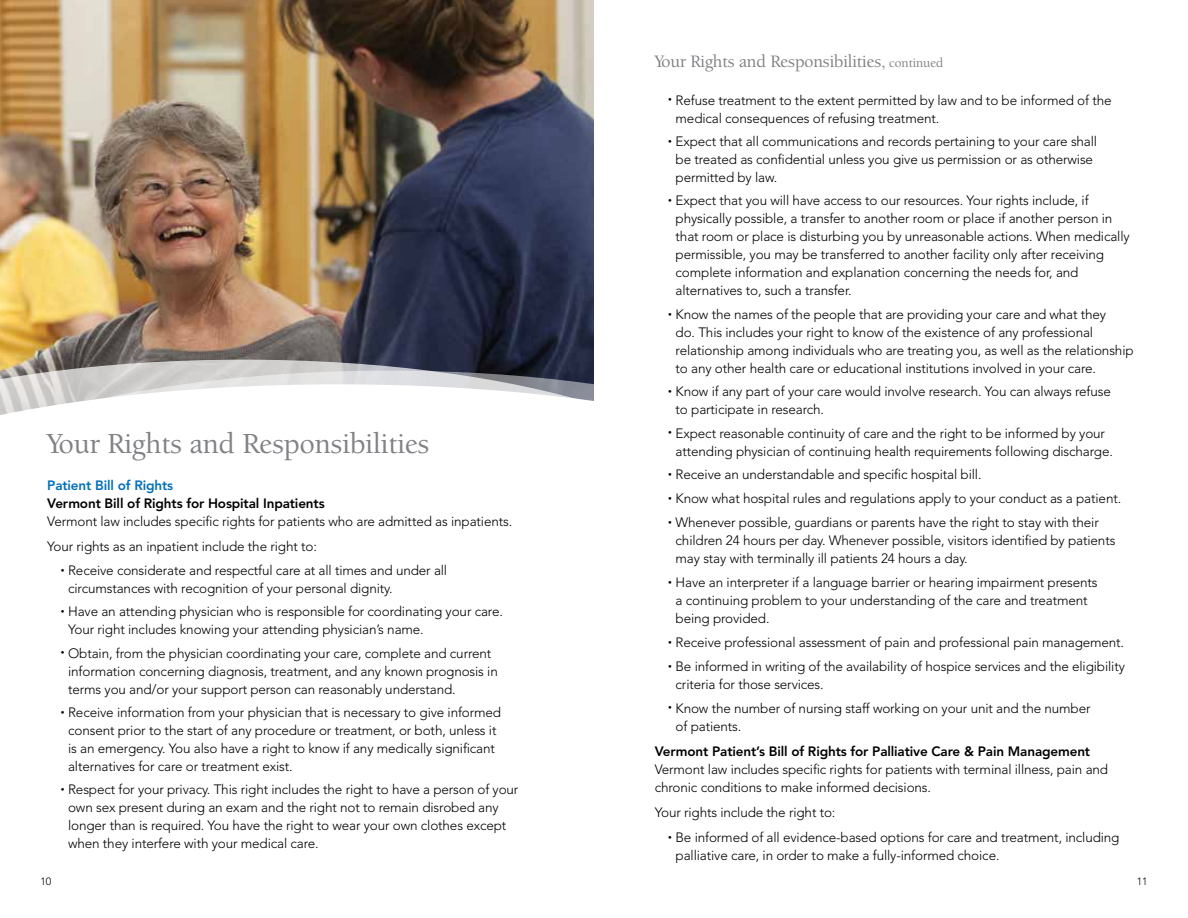
<style>
.page{position:relative;width:1188px;height:918px;background:#fff}
.page>*{position:absolute;margin:0;border:0;box-sizing:border-box;transform-origin:0 0}
.t1{font:500 30px "Berkeley Oldstyle IT Cby BT";color:#808285}
.t2{font:500 18px "Berkeley Oldstyle IT Cby BT";letter-spacing:-.005em;color:#808285}
.t3{font:300 13.5px/18px "Avenir";letter-spacing:-.01em;color:#000}
.t4{font:800 13.5px "Avenir";letter-spacing:-.01em;color:#000}
.t5{font:800 13.5px "Avenir";letter-spacing:-.01em;color:#006fba}
.t6{font:300 10.5px "Avenir";color:#000}
.s1{font-size:13.5px}
</style>
<div class="page">
<img style="left:0;top:0;width:594px;height:360px">
<svg style="left:0;top:360px;width:594px;height:11px;background:#818083"></svg>
<svg style="left:0;top:371px;width:594px;height:44px"></svg>
<h1 class="t1" style="left:47px;top:426px;width:384px">Your Rights and Responsibilities</h1>
<p class="t5" style="left:47px;top:478px;width:127px">Patient Bill of Rights</p>
<p class="t4" style="left:47px;top:496px;width:279px">Vermont Bill of Rights for Hospital Inpatients</p>
<p class="t3" style="left:47px;top:509px;width:467px;line-height:25px">Vermont law includes specific rights for patients who are admitted as inpatients.<br>Your rights as an inpatient include the right to:</p>
<p class="t3" style="left:68px;top:561px;width:381px;text-indent:-7px"><sup>•</sup> Receive considerate and respectful care at all times and under all circumstances with recognition of your personal dignity.</p>
<p class="t3" style="left:68px;top:603px;width:436px;text-indent:-7px"><sup>•</sup> Have an attending physician who is responsible for coordinating your care.<br>Your right includes knowing your attending physician’s name.</p>
<p class="t3" style="left:68px;top:644px;width:431px;text-indent:-7px"><sup>•</sup> Obtain, from the physician coordinating your care, complete and current information concerning diagnosis, treatment, and any known prognosis in terms you and/or your support person can reasonably understand.</p>
<p class="t3" style="left:68px;top:703px;width:435px;text-indent:-7px"><sup>•</sup> Receive information from your physician that is necessary to give informed consent prior to the start of any procedure or treatment, or both, unless it is an emergency. You also have a right to know if any medically significant alternatives for care or treatment exist.</p>
<p class="t3" style="left:68px;top:781px;width:452px;text-indent:-7px"><sup>•</sup> Respect for your privacy. This right includes the right to have a person of your own sex present during an exam and the right not to remain disrobed any longer than is required. You have the right to wear your own clothes except when they interfere with your medical care.</p>
<h2 class="t2" style="left:655px;top:51px;width:290px">Your Rights and Responsibilities, <span class="s1">continued</span></h2>
<p class="t3" style="left:676px;top:91px;width:438px;text-indent:-7px"><sup>•</sup> Refuse treatment to the extent permitted by law and to be informed of the medical consequences of refusing treatment.</p>
<p class="t3" style="left:676px;top:132px;width:423px;text-indent:-7px"><sup>•</sup> Expect that all communications and records pertaining to your care shall be treated as confidential unless you give us permission or as otherwise permitted by law.</p>
<p class="t3" style="left:676px;top:192px;width:456px;text-indent:-7px"><sup>•</sup> Expect that you will have access to our resources. Your rights include, if physically possible, a transfer to another room or place if another person in that room or place is disturbing you by unreasonable actions. When medically permissible, you may be transferred to another facility only after receiving complete information and explanation concerning the needs for, and alternatives to, such a transfer.</p>
<p class="t3" style="left:676px;top:305px;width:460px;text-indent:-7px"><sup>•</sup> Know the names of the people that are providing your care and what they<br>do. This includes your right to know of the existence of any professional relationship among individuals who are treating you, as well as the relationship to any other health care or educational institutions involved in your care.</p>
<p class="t3" style="left:676px;top:383px;width:437px;text-indent:-7px"><sup>•</sup> Know if any part of your care would involve research. You can always refuse to participate in research.</p>
<p class="t3" style="left:668px;top:424px;width:446px;text-align:center"><sup>•</sup> Expect reasonable continuity of care and the right to be informed by your attending physician of continuing health requirements following discharge.</p>
<p class="t3" style="left:668px;top:465px;width:315px"><sup>•</sup> Receive an understandable and specific hospital bill.</p>
<p class="t3" style="left:668px;top:489px;width:454px"><sup>•</sup> Know what hospital rules and regulations apply to your conduct as a patient.</p>
<p class="t3" style="left:676px;top:513px;width:441px;text-indent:-7px"><sup>•</sup> Whenever possible, guardians or parents have the right to stay with their children 24 hours per day. Whenever possible, visitors identified by patients may stay with terminally ill patients 24 hours a day.</p>
<p class="t3" style="left:676px;top:573px;width:424px;text-indent:-7px"><sup>•</sup> Have an interpreter if a language barrier or hearing impairment presents a continuing problem to your understanding of the care and treatment being provided.</p>
<p class="t3" style="left:668px;top:633px;width:457px"><sup>•</sup> Receive professional assessment of pain and professional pain management.</p>
<p class="t3" style="left:676px;top:657px;width:451px;text-indent:-7px"><sup>•</sup> Be informed in writing of the availability of hospice services and the eligibility criteria for those services.</p>
<p class="t3" style="left:676px;top:699px;width:416px;text-indent:-7px"><sup>•</sup> Know the number of nursing staff working on your unit and the number of patients.</p>
<p class="t4" style="left:655px;top:743px;width:437px">Vermont Patient’s Bill of Rights for Palliative Care &amp; Pain Management</p>
<p class="t3" style="left:655px;top:760px;width:455px">Vermont law includes specific rights for patients with terminal illness, pain and chronic conditions to make informed decisions.</p>
<p class="t3" style="left:655px;top:803px;width:182px">Your rights include the right to:</p>
<p class="t3" style="left:676px;top:828px;width:445px;text-indent:-7px"><sup>•</sup> Be informed of all evidence-based options for care and treatment, including palliative care, in order to make a fully-informed choice.</p>
<p class="t6" style="left:40px;top:876px;width:12px">10</p>
<p class="t6" style="left:1137px;top:876px;width:12px">11</p>
</div>
